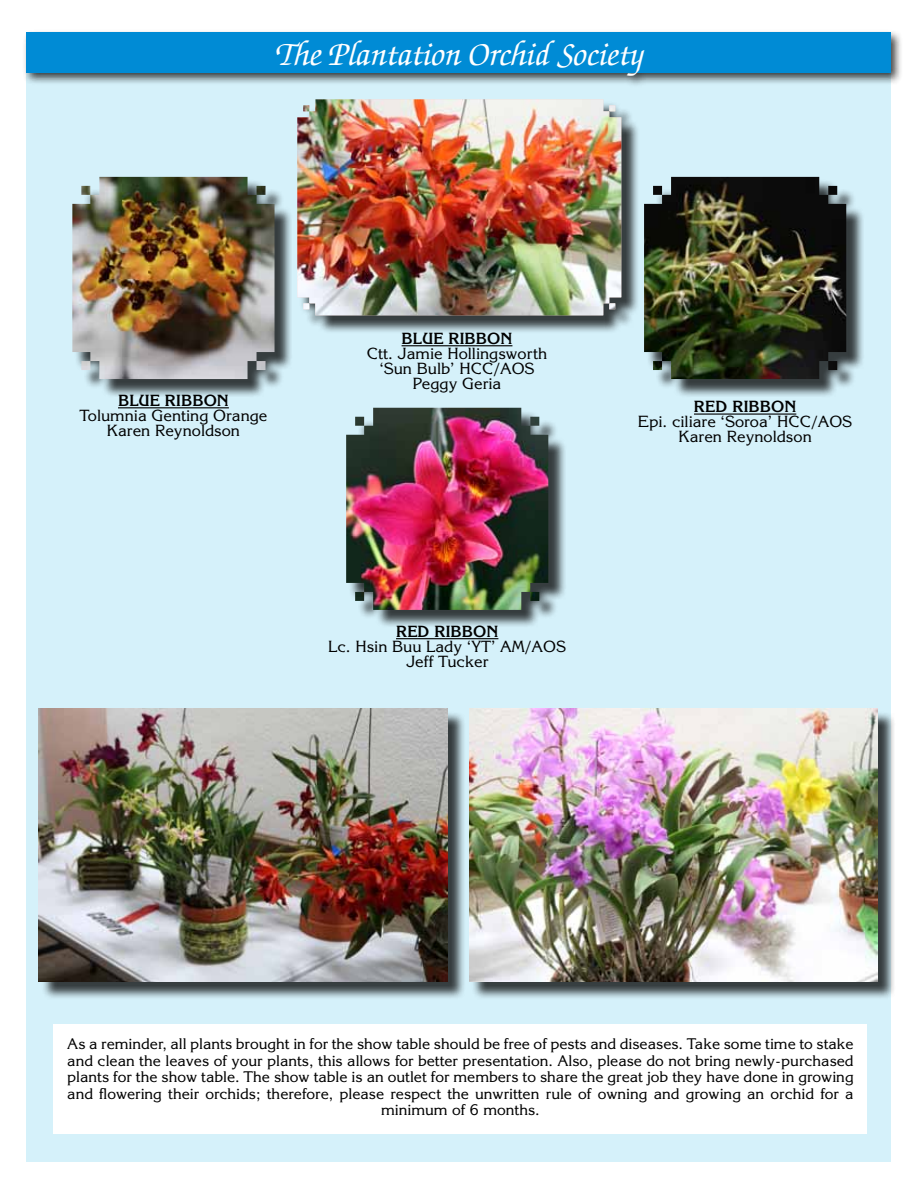
<style>
.page{position:relative;width:918px;height:1188px;background:#fff}
.page>*{position:absolute;margin:0;border:0;box-sizing:border-box;transform-origin:0 0}
.t1{font:italic 500 34.5px "Zapf Chancery";color:#fff}
.t2{font:15.75px/15px "Korinna";color:#000;text-align:center}
.t3{font:700 15.75px "Korinna";color:#000}
.t4{font:15px/16.5px "Korinna";color:#000;text-align:center}
</style>
<div class="page">
<div style="left:26px;top:33px;width:864px;height:1128px;background:#d5f1fa"></div>
<div style="left:22px;top:29px;width:881px;height:59px;background:#000;opacity:.75"></div>
<div style="left:26px;top:33px;width:864px;height:40px;background:#008bd5"></div>
<div style="left:41px;top:711px;width:425px;height:289px;background:#000;opacity:.75"></div>
<img style="left:39px;top:709px;width:408px;height:272px">
<div style="left:471px;top:711px;width:425px;height:289px;background:#000;opacity:.75"></div>
<img style="left:469px;top:709px;width:408px;height:272px">
<div style="left:54px;top:1024px;width:813px;height:109px;background:#fff"></div>
<div style="left:300px;top:102px;width:340px;height:232px;background:#000;opacity:.75"></div>
<img style="left:297px;top:99px;width:324px;height:216px">
<hr style="left:402px;top:345px;width:110px;height:1px;background:#000">
<div style="left:75px;top:179px;width:218px;height:219px;background:#000;opacity:.75"></div>
<img style="left:72px;top:177px;width:203px;height:202px">
<div style="left:646px;top:179px;width:219px;height:219px;background:#000;opacity:.75"></div>
<img style="left:644px;top:177px;width:202px;height:202px">
<hr style="left:118px;top:407px;width:111px;height:1px;background:#000">
<hr style="left:694px;top:414px;width:102px;height:1px;background:#000">
<div style="left:348px;top:410px;width:219px;height:219px;background:#000;opacity:.75"></div>
<img style="left:346px;top:408px;width:202px;height:202px">
<hr style="left:396px;top:638px;width:102px;height:1px;background:#000">
<h1 class="t1" style="left:275px;top:36px;width:369px">The Plantation Orchid Society</h1>
<p class="t3" style="left:118px;top:391px;width:112px">BLUE RIBBON</p>
<p class="t2" style="left:79px;top:408px;width:190px">Tolumnia Genting Orange<br>Karen Reynoldson</p>
<p class="t3" style="left:402px;top:329px;width:112px">BLUE RIBBON</p>
<p class="t2" style="left:367px;top:346px;width:182px">Ctt. Jamie Hollingsworth ‘Sun Bulb’ HCC/AOS<br>Peggy Geria</p>
<p class="t3" style="left:396px;top:622px;width:104px">RED RIBBON</p>
<p class="t2" style="left:328px;top:639px;width:239px">Lc. Hsin Buu Lady ‘YT’ AM/AOS<br>Jeff Tucker</p>
<p class="t3" style="left:694px;top:397px;width:104px">RED RIBBON</p>
<p class="t2" style="left:638px;top:414px;width:216px">Epi. ciliare ‘Soroa’ HCC/AOS<br>Karen Reynoldson</p>
<p class="t4" style="left:67px;top:1036px;width:788px">As a reminder, all plants brought in for the show table should be free of pests and diseases. Take some time to stake and clean the leaves of your plants, this allows for better presentation. Also, please do not bring newly-purchased plants for the show table. The show table is an outlet for members to share the great job they have done in growing and flowering their orchids; therefore, please respect the unwritten rule of owning and growing an orchid for a minimum of 6 months.</p>
</div>
